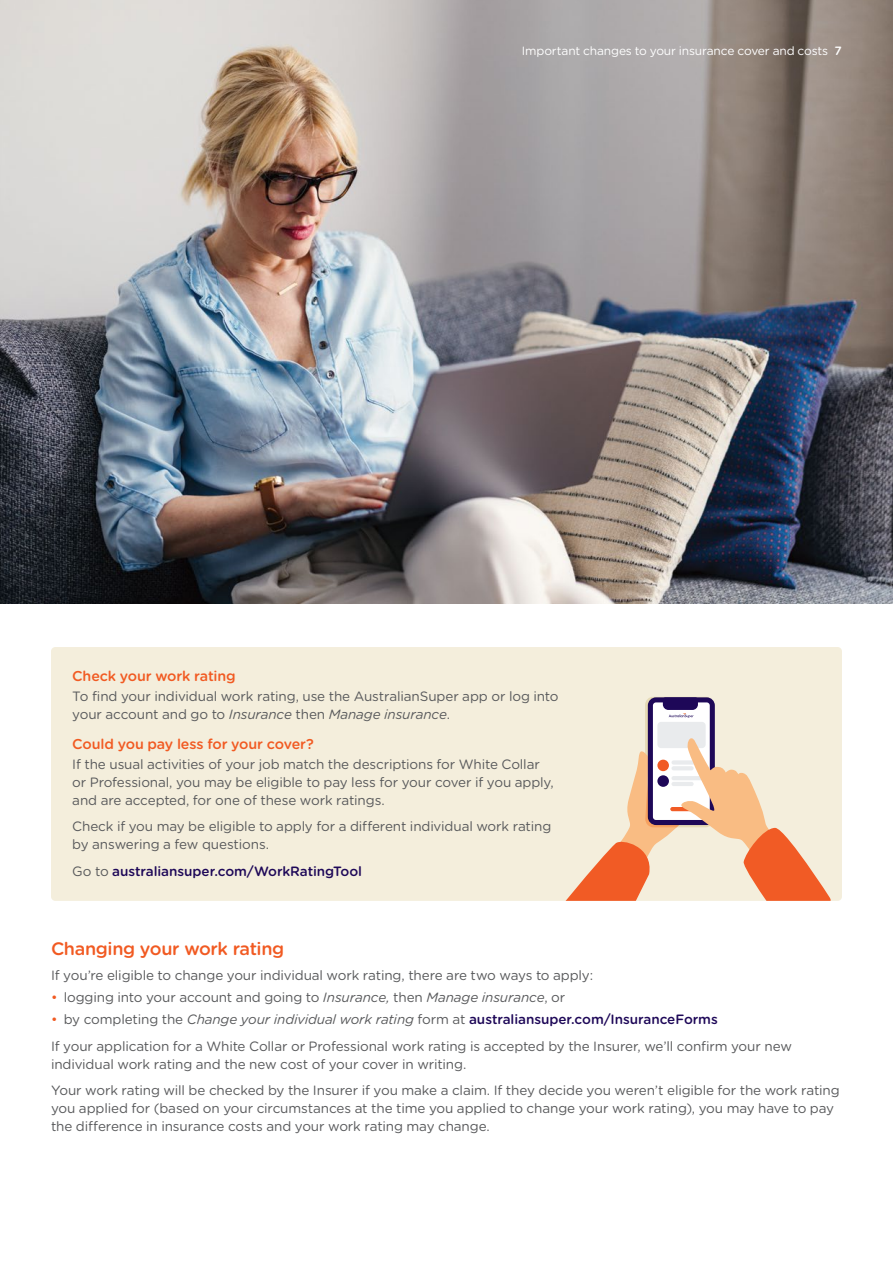
<style>
.page{position:relative;width:893px;height:1263px;background:#fff}
.page>*{position:absolute;margin:0;border:0;box-sizing:border-box;transform-origin:0 0}
.t1{font:500 18px "Gotham Rounded";letter-spacing:-.02em;color:#f15a22}
.t2{font:500 14.25px "Gotham Rounded";letter-spacing:-.01em;color:#f15a22}
.t3{font:13.5px/18px "Gotham Rounded";letter-spacing:-.01em;color:#58595b}
.t4{font:500 13.5px "Gotham Rounded";letter-spacing:-.005em;color:#1e0858}
.t5{font:12px "Gotham Rounded";letter-spacing:-.015em;color:#fff}
.s1{font-weight:500}
.s2{font-style:italic}
.s3{font-weight:400;color:#58595b}
.s4{color:#f15a22}
.s5{font-weight:500;color:#1e0858}
</style>
<div class="page">
<img style="left:0;top:0;width:893px;height:604px">
<div style="left:51px;top:647px;width:791px;height:254px;background:#f4eedc;border-radius:4px"></div>
<svg style="left:565px;top:697px;width:266px;height:204px"></svg>
<p class="t5" style="left:522px;top:43px;width:322px">Important changes to your insurance cover and costs <span class="s1">7</span></p>
<p class="t2" style="left:72px;top:666px;width:165px">Check your work rating</p>
<p class="t3" style="left:72px;top:687px;width:488px">To find your individual work rating, use the AustralianSuper app or log into your account and go to <span class="s2">Insurance</span> then <span class="s2">Manage insurance</span>.</p>
<p class="t2" style="left:72px;top:733px;width:243px">Could you pay less for your cover?</p>
<p class="t3" style="left:72px;top:754px;width:483px">If the usual activities of your job match the descriptions for White Collar or Professional, you may be eligible to pay less for your cover if you apply, and are accepted, for one of these work ratings.</p>
<p class="t3" style="left:72px;top:817px;width:481px">Check if you may be eligible to apply for a different individual work rating by answering a few questions.</p>
<p class="t4" style="left:72px;top:861px;width:291px"><span class="s3">Go to</span> australiansuper.com/WorkRatingTool</p>
<h1 class="t1" style="left:51px;top:936px;width:235px">Changing your work rating</h1>
<p class="t3" style="left:51px;top:965px;width:544px">If you’re eligible to change your individual work rating, there are two ways to apply:</p>
<p class="t3" style="left:51px;top:987px;width:516px"><span class="s4">•</span> logging into your account and going to <span class="s2">Insurance,</span> then <span class="s2">Manage insurance</span>, or</p>
<p class="t3" style="left:51px;top:1005px;width:742px;line-height:26.5px"><span class="s4">•</span> by completing the <span class="s2">Change your individual work rating</span> form at <span class="s5">australiansuper.com/InsuranceForms<br></span>If your application for a White Collar or Professional work rating is accepted by the Insurer, we’ll confirm your new</p>
<p class="t3" style="left:51px;top:1050px;width:790px;line-height:26.5px">individual work rating and the new cost of your cover in writing.<br>Your work rating will be checked by the Insurer if you make a claim. If they decide you weren’t eligible for the work rating</p>
<p class="t3" style="left:51px;top:1099px;width:784px">you applied for (based on your circumstances at the time you applied to change your work rating), you may have to pay the difference in insurance costs and your work rating may change.</p>
</div>
